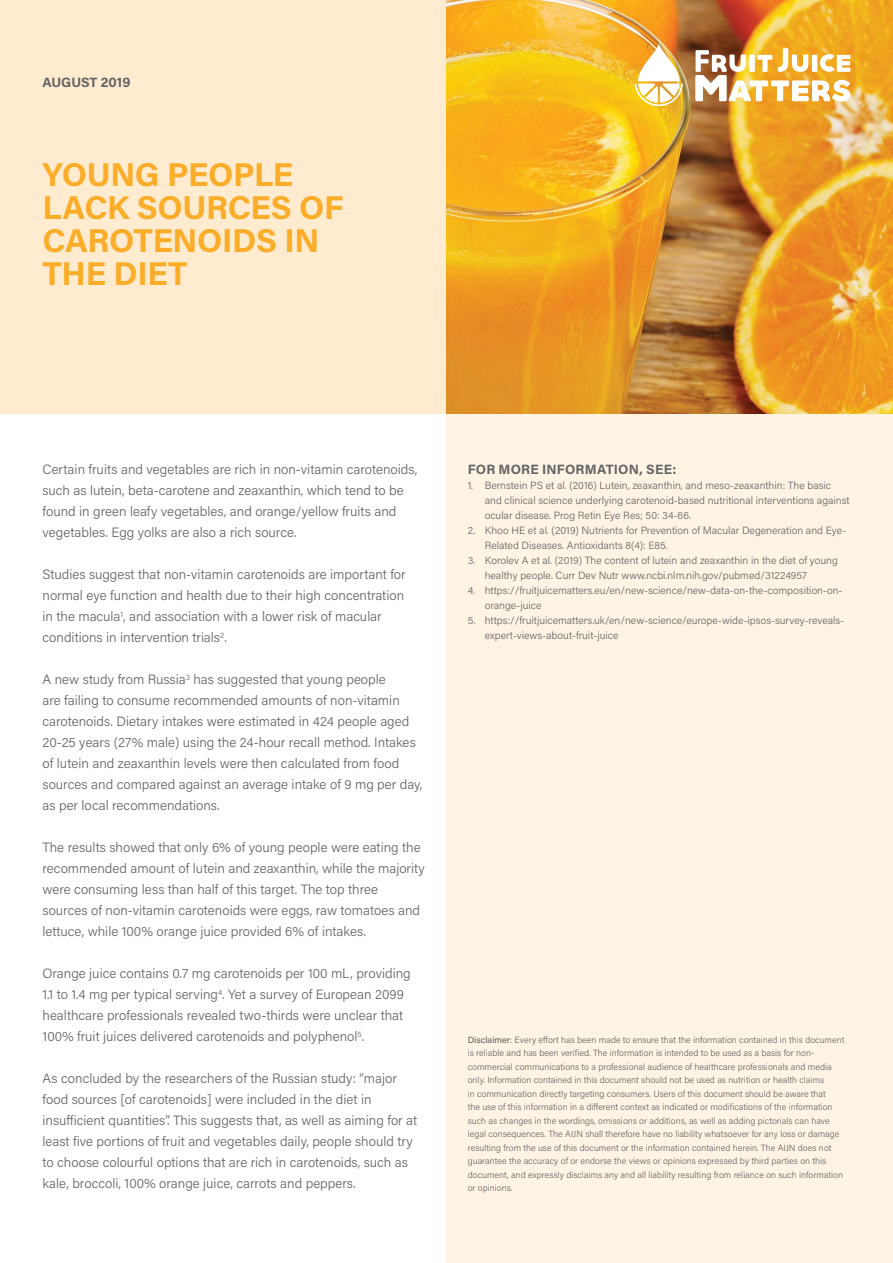
<style>
.page{position:relative;width:893px;height:1263px;background:#fff}
.page>*{position:absolute;margin:0;border:0;box-sizing:border-box;transform-origin:0 0}
.Hoofdtitel{font:700 33px/33px "Acumin Pro";letter-spacing:-.01em;color:#fbad29}
.BODY_TEXT{font:300 13.5px/21px "Acumin Pro";color:#636466}
.Paragraph_Style_2{font:700 13.5px "Acumin Pro";letter-spacing:.015em;color:#636466}
.BODY_TEXT-2{font:700 13.5px "Acumin Pro";letter-spacing:-.005em;color:#636466}
.t1{font:300 10.5px/15px "Acumin Pro";color:#636466}
.BODY_TEXT-3{font:300 9px/13.5px "Acumin Pro";color:#636466}
.s1{font-weight:500}
</style>
<div class="page">
<div style="left:0;top:0;width:213px;height:196px;background:#ffebcf"></div>
<div style="left:213px;top:0;width:233px;height:196px;background:#ffebcf"></div>
<div style="left:0;top:196px;width:213px;height:218px;background:#ffebcf"></div>
<div style="left:213px;top:196px;width:233px;height:218px;background:#ffebcf"></div>
<img style="left:446px;top:0;width:447px;height:414px">
<div style="left:446px;top:414px;width:234px;height:217px;background:#fff4e4"></div>
<div style="left:680px;top:414px;width:213px;height:217px;background:#fff4e4"></div>
<div style="left:446px;top:631px;width:234px;height:218px;background:#fff4e4"></div>
<div style="left:680px;top:631px;width:213px;height:218px;background:#fff4e4"></div>
<div style="left:446px;top:849px;width:234px;height:218px;background:#fff4e4"></div>
<div style="left:680px;top:849px;width:213px;height:218px;background:#fff4e4"></div>
<div style="left:446px;top:1067px;width:234px;height:196px;background:#fff4e4"></div>
<div style="left:680px;top:1067px;width:213px;height:196px;background:#fff4e4"></div>
<img style="left:635px;top:44px;width:48px;height:62px">
<svg style="left:695px;top:48px;width:155px;height:54px"></svg>
<p class="BODY_TEXT-2" style="left:43px;top:73px;width:89px">AUGUST 2019</p>
<p class="Hoofdtitel" style="left:43px;top:157px;width:302px">YOUNG PEOPLE<br>LACK SOURCES OF<br>CAROTENOIDS IN<br>THE DIET</p>
<p class="BODY_TEXT" style="left:43px;top:458px;width:376px">Certain fruits and vegetables are rich in non-vitamin carotenoids, such as lutein, beta-carotene and zeaxanthin, which tend to be found in green leafy vegetables, and orange/yellow fruits and vegetables. Egg yolks are also a rich source.</p>
<p class="BODY_TEXT" style="left:43px;top:563px;width:365px">Studies suggest that non-vitamin carotenoids are important for normal eye function and health due to their high concentration in the macula<sup>1</sup>, and association with a lower risk of macular conditions in intervention trials<sup>2</sup>.</p>
<p class="BODY_TEXT" style="left:43px;top:668px;width:381px">A new study from Russia<sup>3</sup> has suggested that young people<br>are failing to consume recommended amounts of non-vitamin carotenoids. Dietary intakes were estimated in 424 people aged 20-25 years (27% male) using the 24-hour recall method. Intakes of lutein and zeaxanthin levels were then calculated from food sources and compared against an average intake of 9 mg per day, as per local recommendations.</p>
<p class="BODY_TEXT" style="left:43px;top:836px;width:384px">The results showed that only 6% of young people were eating the recommended amount of lutein and zeaxanthin, while the majority were consuming less than half of this target. The top three sources of non-vitamin carotenoids were eggs, raw tomatoes and lettuce, while 100% orange juice provided 6% of intakes.</p>
<p class="BODY_TEXT" style="left:43px;top:962px;width:370px">Orange juice contains 0.7 mg carotenoids per 100 mL, providing 1.1 to 1.4 mg per typical serving<sup>4</sup>. Yet a survey of European 2099 healthcare professionals revealed two-thirds were unclear that 100% fruit juices delivered carotenoids and polyphenol<sup>5</sup>.</p>
<p class="BODY_TEXT" style="left:43px;top:1067px;width:376px">As concluded by the researchers of the Russian study: “major food sources [of carotenoids] were included in the diet in insufficient quantities”. This suggests that, as well as aiming for at least five portions of fruit and vegetables daily, people should try to choose colourful options that are rich in carotenoids, such as kale, broccoli, 100% orange juice, carrots and peppers.</p>
<p class="Paragraph_Style_2" style="left:468px;top:460px;width:210px">FOR MORE INFORMATION, SEE:</p>
<p class="t1" style="left:485px;top:477px;width:366px;text-indent:-17px">1. Bernstein PS et al. (2016) Lutein, zeaxanthin, and meso-zeaxanthin: The basic and clinical science underlying carotenoid-based nutritional interventions against ocular disease. Prog Retin Eye Res; 50: 34-66.</p>
<p class="t1" style="left:485px;top:522px;width:363px;text-indent:-17px">2. Khoo HE et al. (2019) Nutrients for Prevention of Macular Degeneration and Eye-<br>Related Diseases. Antioxidants 8(4): E85.</p>
<p class="t1" style="left:485px;top:552px;width:355px;text-indent:-17px">3. Korolev A et al. (2019) The content of lutein and zeaxanthin in the diet of young healthy people. Curr Dev Nutr www.ncbi.nlm.nih.gov/pubmed/31224957</p>
<p class="t1" style="left:485px;top:582px;width:359px;text-indent:-17px">4. https://fruitjuicematters.eu/en/new-science/new-data-on-the-composition-on&shy;orange-juice</p>
<p class="t1" style="left:485px;top:612px;width:361px;text-indent:-17px">5. https://fruitjuicematters.uk/en/new-science/europe-wide-ipsos-survey-reveals&shy;expert-views-about-fruit-juice</p>
<p class="BODY_TEXT-3" style="left:468px;top:1032px;width:378px"><span class="s1">Disclaimer</span>: Every effort has been made to ensure that the information contained in this document is reliable and has been verified. The information is intended to be used as a basis for non&shy;commercial communications to a professional audience of healthcare professionals and media only. Information contained in this document should not be used as nutrition or health claims<br>in communication directly targeting consumers. Users of this document should be aware that<br>the use of this information in a different context as indicated or modifications of the information such as changes in the wordings, omissions or additions, as well as adding pictorials can have legal consequences. The AIJN shall therefore have no liability whatsoever for any loss or damage resulting from the use of this document or the information contained herein. The AIJN does not guarantee the accuracy of or endorse the views or opinions expressed by third parties on this document, and expressly disclaims any and all liability resulting from reliance on such information or opinions.</p>
</div>
